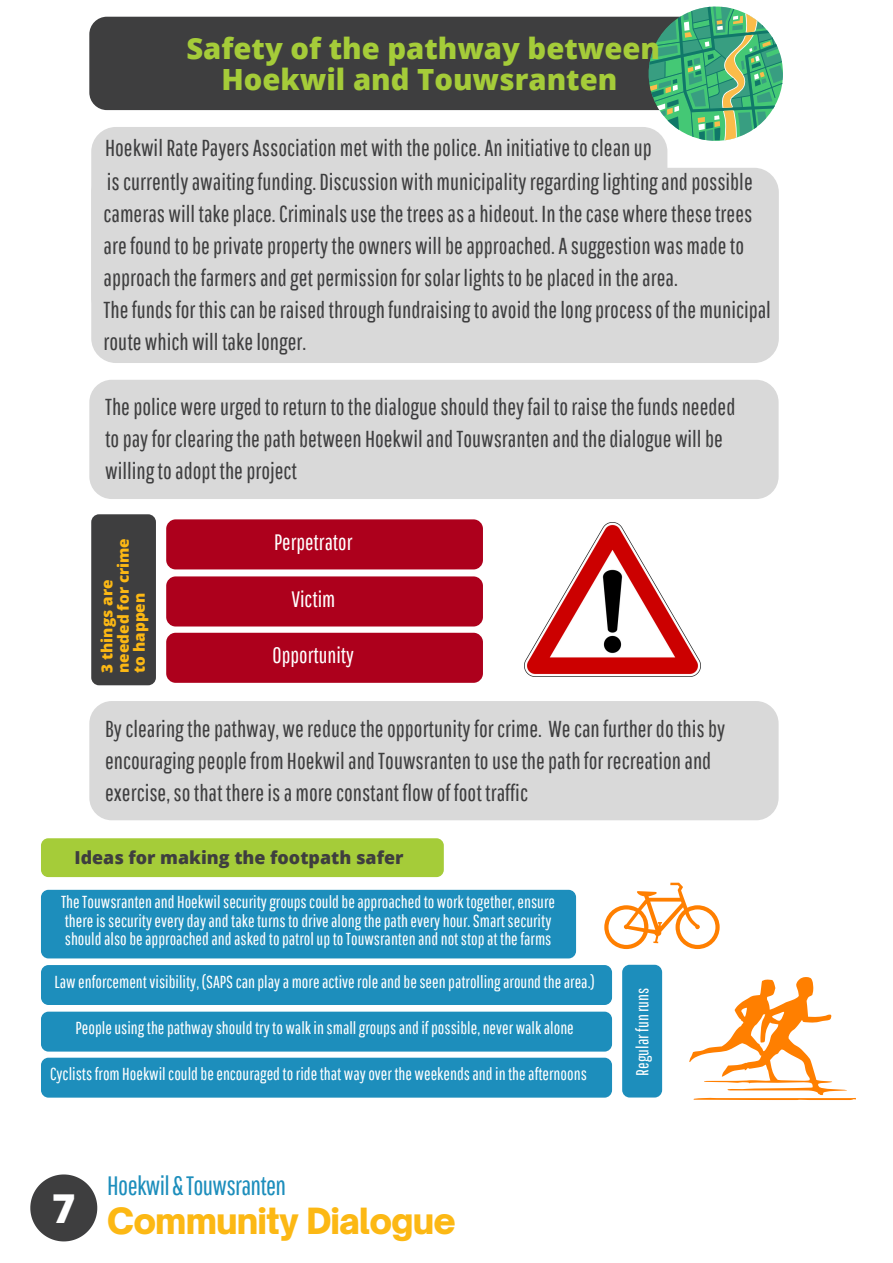
<style>
.page{position:relative;width:893px;height:1263px;background:#fff}
.page>*{position:absolute;margin:0;border:0;box-sizing:border-box;transform-origin:0 0}
.t1{font:900 34.58px "Open Sauce One";letter-spacing:-.025em;color:#fcb814}
.t2{font:800 29.25px/31.1px "Open Sans";color:#a5cc39;text-align:center}
.t3{font:26.62px "Pathway Gothic One";letter-spacing:-.025em;color:#1d8ebc}
.t4{font:23.1px/32px "Pathway Gothic One";color:#3e3e3f}
.t5{font:22.35px "Pathway Gothic One";color:#fff}
.t6{font:800 17.85px "Open Sans";color:#3e3e3f}
.t7{font:17.4px/18.5px "Pathway Gothic One";color:#fff}
.t8{font:800 15.3px/16.3px "Open Sans";color:#fcb814}
</style>
<div class="page">
<svg style="left:30px;top:1174px;width:67px;height:67px"></svg>
<div style="left:91px;top:127px;width:576px;height:195px;background:#d9d9d9;border-radius:25px"></div>
<div style="left:89px;top:17px;width:665px;height:93px;background:#3e3e3f;border-radius:18px"></div>
<svg style="left:642px;top:6px;width:141px;height:141px"></svg>
<div style="left:91px;top:168px;width:688px;height:195px;background:#d9d9d9;border-radius:25px"></div>
<div style="left:89px;top:380px;width:689px;height:119px;background:#d9d9d9;border-radius:22px"></div>
<div style="left:89px;top:701px;width:689px;height:119px;background:#d9d9d9;border-radius:22px"></div>
<div style="left:166px;top:519px;width:317px;height:50px;background:#ad001c;border-radius:9px"></div>
<div style="left:166px;top:576px;width:317px;height:50px;background:#ad001c;border-radius:9px"></div>
<div style="left:166px;top:633px;width:317px;height:50px;background:#ad001c;border-radius:9px"></div>
<div style="left:91px;top:514px;width:65px;height:171px;background:#3e3e3f;border-radius:8px"></div>
<img style="left:524px;top:523px;width:176px;height:154px">
<div style="left:41px;top:838px;width:403px;height:39px;background:#a5cc39;border-radius:7px"></div>
<div style="left:41px;top:890px;width:535px;height:68px;background:#1d8ebc;border-radius:8px"></div>
<div style="left:41px;top:965px;width:571px;height:40px;background:#1d8ebc;border-radius:8px"></div>
<div style="left:41px;top:1012px;width:571px;height:39px;background:#1d8ebc;border-radius:8px"></div>
<div style="left:622px;top:965px;width:40px;height:132px;background:#1d8ebc;border-radius:8px"></div>
<div style="left:41px;top:1058px;width:571px;height:39px;background:#1d8ebc;border-radius:8px"></div>
<svg style="left:604px;top:883px;width:115px;height:66px"></svg>
<svg style="left:689px;top:977px;width:167px;height:123px"></svg>
<p class="t2" style="left:186px;top:32px;width:475px">Safety of the pathway between<br>Hoekwil and Touwsranten</p>
<p class="t4" style="left:105px;top:130px;width:649px;line-height:34.1px">HoekwilRatePayersAssociationmet withthepolice.Aninitiativetocleanup iscurrentlyawaitingfunding. Discussion withmunicipalityregardinglightingandpossible</p>
<p class="t4" style="left:104px;top:198px;width:669px">cameras will takeplace.Criminalsusethetreesasahideout. Inthecase wherethesetrees arefoundtobeprivatepropertytheowners willbeapproached.Asuggestion wasmadeto approachthefarmersandgetpermissionforsolar lightstobeplacedinthearea.<br>Thefundsfor thiscanberaisedthroughfundraisingtoavoidthelongprocessof themunicipal route which will takelonger.</p>
<p class="t4" style="left:105px;top:391px;width:632px">Thepolice wereurgedtoreturntothedialogueshouldtheyfail toraisethefundsneeded topayforclearingthepathbetween HoekwilandTouwsrantenandthedialogue willbe willingtoadopt theproject</p>
<p class="t8" style="left:98px;top:673px;width:136px;rotate:-90deg">3 things are needed for crime to happen</p>
<p class="t5" style="left:274px;top:528px;width:80px">Perpetrator</p>
<p class="t5" style="left:291px;top:585px;width:45px">Victim</p>
<p class="t5" style="left:273px;top:642px;width:83px">Opportunity</p>
<p class="t4" style="left:105px;top:712px;width:621px">Byclearingthepathway, wereducetheopportunityforcrime. Wecanfurtherdothisby encouragingpeoplefromHoekwilandTouwsrantentousethepathfor recreationand exercise,sothat thereisamoreconstant flow of foot traffic</p>
<p class="t6" style="left:74px;top:845px;width:330px">Ideas for making the footpath safer</p>
<p class="t7" style="left:61px;top:892px;width:495px">TheTouwsrantenand Hoekwilsecuritygroupscouldbeapproachedto worktogether,ensure thereissecurityeverydayandtaketurnstodrivealongthepatheveryhour.Smartsecurity shouldalsobeapproachedandaskedtopatroluptoTouwsrantenandnotstopat thefarms</p>
<p class="t7" style="left:54px;top:972px;width:542px">Law enforcementvisibility, (SAPScanplayamoreactiveroleandbeseenpatrollingaroundthearea.)</p>
<p class="t7" style="left:76px;top:1018px;width:500px">Peopleusingthepathwayshouldtryto walkinsmallgroupsandifpossible,never walkalone</p>
<p class="t7" style="left:50px;top:1064px;width:538px">CyclistsfromHoekwilcouldbeencouragedtoridethat wayover the weekendsandintheafternoons</p>
<p class="t3" style="left:107px;top:1169px;width:180px">Hoekwil&amp;Touwsranten</p>
<h1 class="t1" style="left:52px;top:1199px;width:405px"><sup>7</sup> Community Dialogue</h1>
<p class="t7" style="left:632px;top:1075px;width:89px;rotate:-90deg">Regular funruns</p>
</div>
